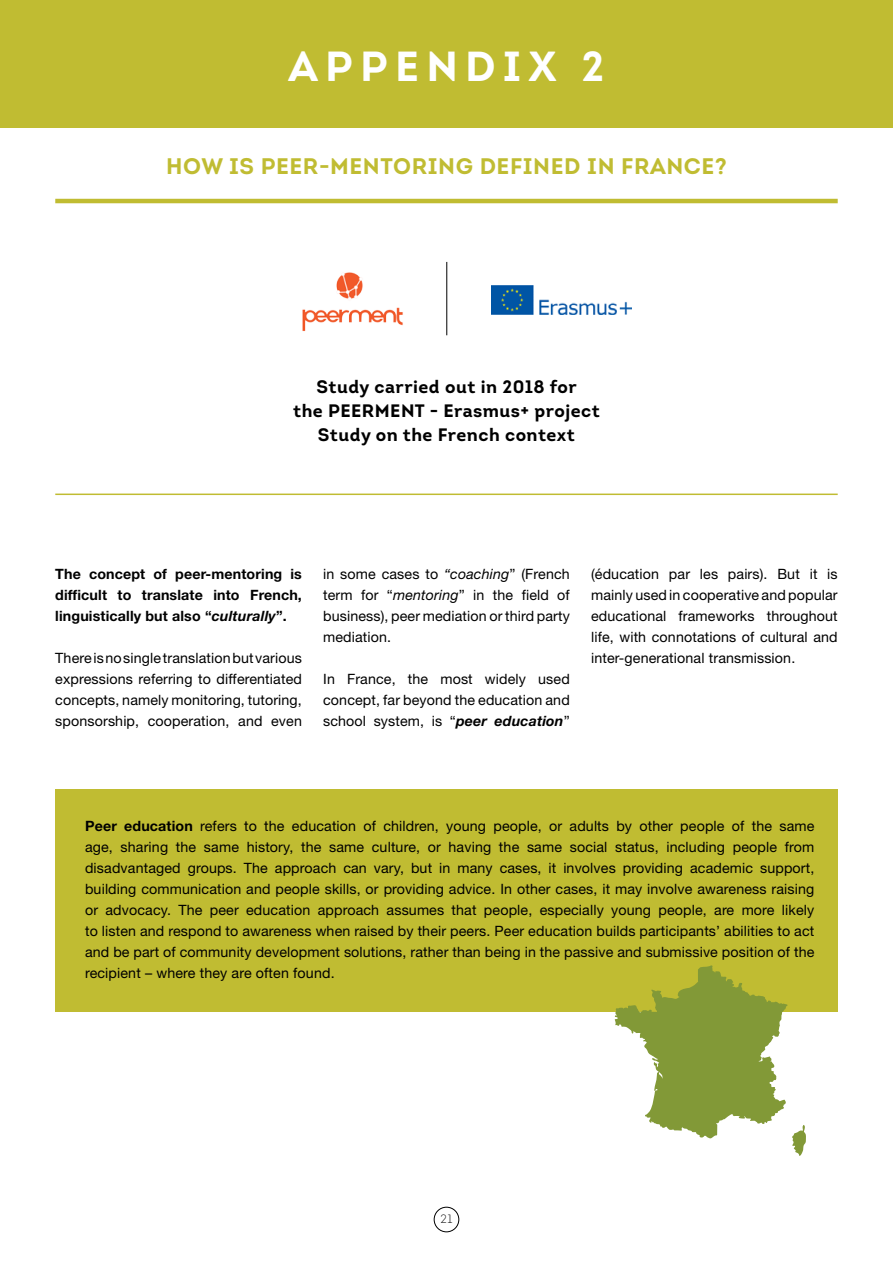
<style>
.page{position:relative;width:893px;height:1263px;background:#fff}
.page>*{position:absolute;margin:0;border:0;box-sizing:border-box;transform-origin:0 0}
.t1{font:42px "Intro Bold Alt";letter-spacing:.175em;color:#fff}
.t2{font:22.5px "Intro Bold Alt";letter-spacing:.025em;color:#c0bc32}
.t3{font:700 18px/24px "Intro";letter-spacing:.025em;color:#000;text-align:center}
.t4{font:14.25px/21px "Helvetica Neue LT Std";letter-spacing:.01em;color:#000;text-align:justify}
.t5{font:700 14.25px/21px "Helvetica Neue LT Std";letter-spacing:.01em;color:#000;text-align:justify}
.t6{font:12px "Intro Light Alt";color:#000}
.s1{font-style:italic}
.s2{font-weight:700;font-style:italic}
.s3{font-weight:700}
</style>
<div class="page">
<div style="left:55px;top:790px;width:783px;height:222px;background:#c0bc32"></div>
<svg style="left:615px;top:965px;width:191px;height:191px"></svg>
<div style="left:0;top:0;width:893px;height:128px;background:#c0bc32"></div>
<hr style="left:55px;top:199px;width:783px;height:4px;background:#c0bc32">
<hr style="left:55px;top:494px;width:783px;height:1px;background:#c0bc32">
<div style="left:434px;top:1207px;width:25px;height:25px;border:1px solid #000;border-radius:50%"></div>
<img style="left:492px;top:285px;width:140px;height:29px">
<img style="left:302px;top:272px;width:101px;height:60px">
<hr style="left:446px;top:262px;width:1px;height:73px;background:#000">
<h1 class="t1" style="left:288px;top:39px;width:317px">APPENDIX 2</h1>
<h2 class="t2" style="left:166px;top:151px;width:562px">HOW IS PEER-MENTORING DEFINED IN FRANCE?</h2>
<p class="t3" style="left:293px;top:374px;width:308px">Study carried out in 2018 for<br>the PEERMENT - Erasmus+ project<br>Study on the French context</p>
<p class="t5" style="left:55px;top:563px;width:248px">The concept of peer-mentoring is difficult to translate into French, linguistically but also “<span class="s1">culturally</span>”.</p>
<p class="t4" style="left:55px;top:647px;width:248px">There is no single translation but various expressions referring to differentiated concepts, namely monitoring, tutoring, sponsorship, cooperation, and even</p>
<p class="t4" style="left:323px;top:563px;width:248px">in some cases to <span class="s1">“coaching</span>” (French term for “<span class="s1">mentoring</span>” in the field of business), peer mediation or third party mediation.</p>
<p class="t4" style="left:323px;top:668px;width:248px">In France, the most widely used concept, far beyond the education and school system, is “<span class="s2">peer education</span>”</p>
<p class="t4" style="left:591px;top:563px;width:248px">(éducation par les pairs). But it is mainly used in cooperative and popular educational frameworks throughout life, with connotations of cultural and inter-generational transmission.</p>
<p class="t4" style="left:85px;top:815px;width:731px"><span class="s3">Peer education</span> refers to the education of children, young people, or adults by other people of the same age, sharing the same history, the same culture, or having the same social status, including people from disadvantaged groups. The approach can vary, but in many cases, it involves providing academic support, building communication and people skills, or providing advice. In other cases, it may involve awareness raising or advocacy. The peer education approach assumes that people, especially young people, are more likely to listen and respond to awareness when raised by their peers. Peer education builds participants’ abilities to act and be part of community development solutions, rather than being in the passive and submissive position of the recipient – where they are often found.</p>
<p class="t6" style="left:441px;top:1212px;width:13px">21</p>
</div>
